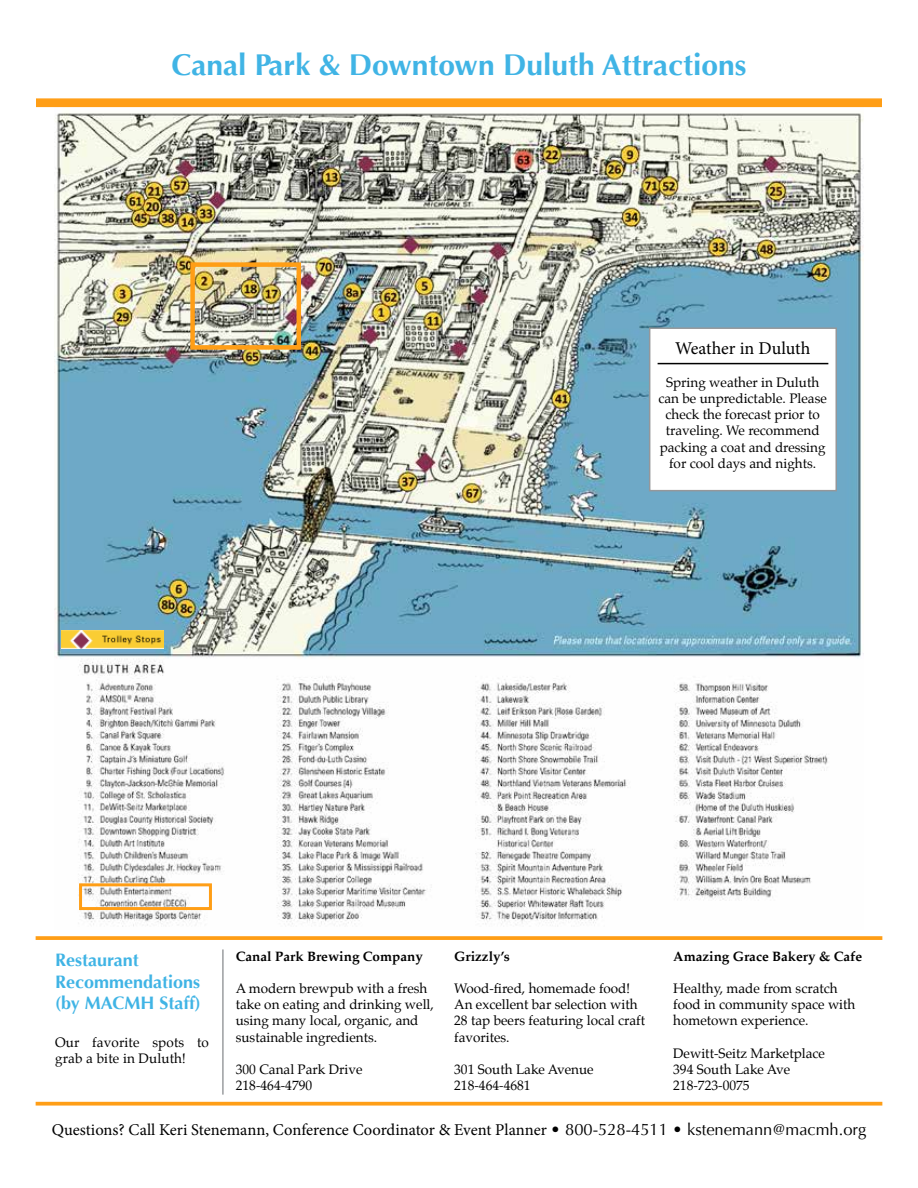
<style>
.page{position:relative;width:918px;height:1188px;background:#fff}
.page>*{position:absolute;margin:0;border:0;box-sizing:border-box;transform-origin:0 0}
.t1{font:700 30px "Optima";color:#40b4e5}
.t2{font:700 18px/21.6px "Optima";color:#40b4e5}
.t3{font:18px "Minion Pro";color:#000}
.t4{font:16.5px "Minion Pro";color:#000}
.t5{font:13.5px/16.2px "Palatino";color:#000}
.t6{font:700 13.5px "Palatino";color:#000}
.s1{font-family:"Optima"}
</style>
<div class="page">
<img style="left:54px;top:107px;width:810px;height:820px">
<div style="left:190px;top:262px;width:111px;height:88px;border:4px solid #ff9e16"></div>
<div style="left:79px;top:883px;width:133px;height:27px;border:3px solid #ff9e16"></div>
<hr style="left:222px;top:949px;width:2px;height:146px;background:#9b9da0">
<div style="left:36px;top:98px;width:846px;height:9px;background:#ff9e16;border:2px solid #ff9e16"></div>
<div style="left:649px;top:327px;width:188px;height:164px;background:#fff;border:2px solid #95979a"></div>
<div style="left:36px;top:1102px;width:846px;height:4px;border:2px solid #ff9e16"></div>
<div style="left:36px;top:936px;width:846px;height:4px;border:2px solid #ff9e16"></div>
<img style="left:61px;top:631px;width:103px;height:18px">
<hr style="left:658px;top:363px;width:170px;height:1px;background:#000">
<h1 class="t1" style="left:171px;top:47px;width:577px">Canal Park &amp; Downtown Duluth Attractions</h1>
<h2 class="t3" style="left:675px;top:337px;width:137px">Weather in Duluth</h2>
<p class="t5" style="left:659px;top:374px;width:170px;text-align:center">Spring weather in Duluth can be unpredictable. Please check the forecast prior to traveling. We recommend packing a coat and dressing for cool days and nights.</p>
<h2 class="t2" style="left:55px;top:949px;width:147px">Restaurant<br>Recommendations (by MACMH Staff)</h2>
<p class="t5" style="left:55px;top:1034px;width:155px">Our favorite spots to grab a bite in Duluth!</p>
<p class="t6" style="left:236px;top:944px;width:189px">Canal Park Brewing Company</p>
<p class="t5" style="left:236px;top:980px;width:200px">A modern brewpub with a fresh take on eating and drinking well, using many local, organic, and sustainable ingredients.</p>
<p class="t5" style="left:236px;top:1061px;width:128px">300 Canal Park Drive<br>218-464-4790</p>
<p class="t6" style="left:454px;top:944px;width:57px">Grizzly’s</p>
<p class="t5" style="left:454px;top:980px;width:192px">Wood-fired, homemade food!<br>An excellent bar selection with<br>28 tap beers featuring local craft favorites.</p>
<p class="t5" style="left:454px;top:1061px;width:141px">301 South Lake Avenue<br>218-464-4681</p>
<p class="t6" style="left:673px;top:944px;width:190px">Amazing Grace Bakery &amp; Cafe</p>
<p class="t5" style="left:673px;top:980px;width:184px">Healthy, made from scratch food in community space with hometown experience.</p>
<p class="t5" style="left:673px;top:1045px;width:153px">Dewitt-Seitz Marketplace<br>394 South Lake Ave<br>218-723-0075</p>
<p class="t4" style="left:52px;top:1118px;width:816px">Questions? Call Keri Stenemann, Conference Coordinator &amp; Event Planner <span class="s1">• 800-528-4511 • kstenemann@macmh.org</span></p>
</div>
